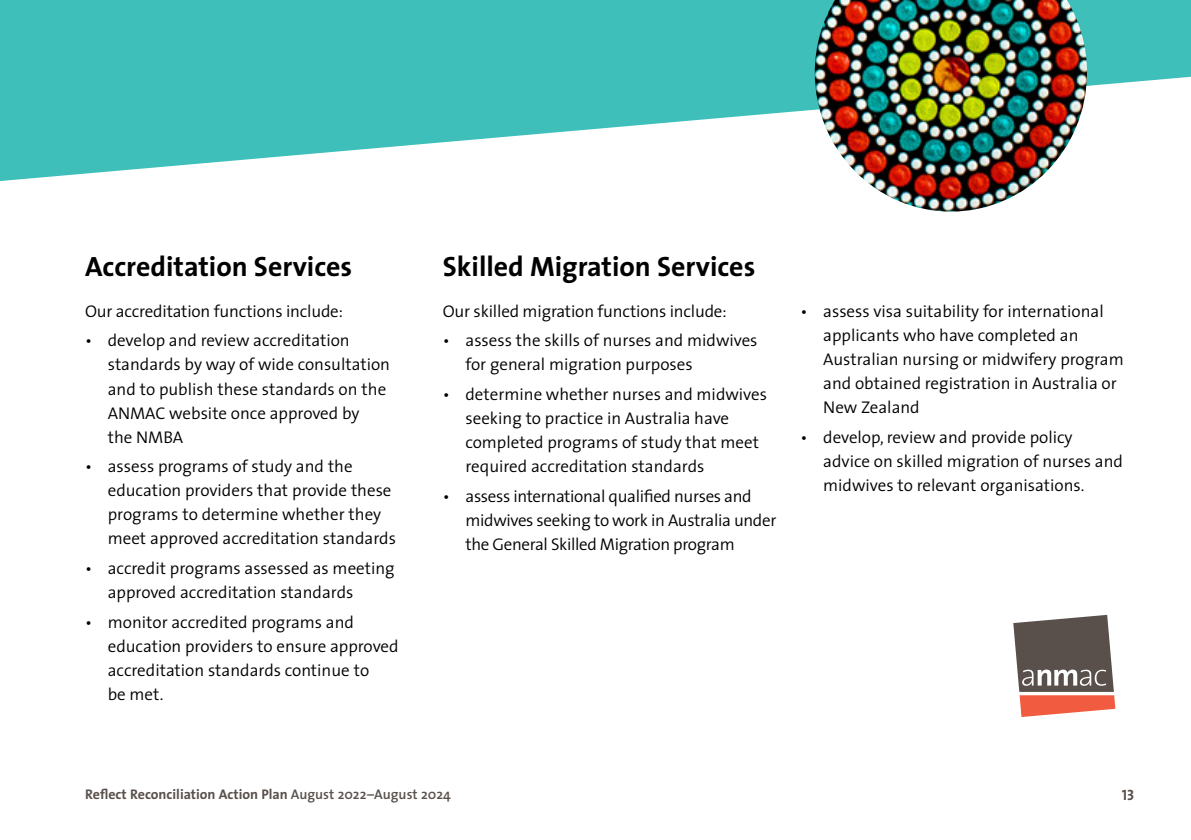
<style>
.page{position:relative;width:1191px;height:840px;background:#fff}
.page>*{position:absolute;margin:0;border:0;box-sizing:border-box;transform-origin:0 0}
.t1{font:700 28px "The Sans";color:#000}
.t2{font:300 17px/24px "The Sans";color:#000}
.t3{font:300 17px/24px "The Sans";letter-spacing:-.02em;color:#000}
.t4{font:15px "The Sans Bold Caps";color:#59504b}
.t5{font:700 14px "The Sans";color:#59504b}
.s1{font-weight:600}
</style>
<div class="page">
<svg style="left:0;top:0;width:1191px;height:181px;fill:#3ebfb9"></svg>
<svg style="left:1013px;top:614px;width:102px;height:102px"></svg>
<img style="left:814px;top:0;width:273px;height:211px">
<h1 class="t1" style="left:85px;top:242px;width:269px">Accreditation Services</h1>
<p class="t2" style="left:85px;top:298px;width:259px">Our accreditation functions include:</p>
<p class="t2" style="left:108px;top:328px;width:284px;text-indent:-23px">• develop and review accreditation standards by way of wide consultation and to publish these standards on the<br>ANMAC website once approved by<br>the NMBA</p>
<p class="t2" style="left:108px;top:453px;width:290px;text-indent:-23px">• assess programs of study and the education providers that provide these programs to determine whether they meet approved accreditation standards</p>
<p class="t2" style="left:108px;top:555px;width:288px;text-indent:-23px">• accredit programs assessed as meeting approved accreditation standards</p>
<p class="t2" style="left:108px;top:609px;width:292px;text-indent:-23px">• monitor accredited programs and education providers to ensure approved accreditation standards continue to<br>be met.</p>
<h1 class="t1" style="left:443px;top:242px;width:314px">Skilled Migration Services</h1>
<p class="t2" style="left:443px;top:298px;width:285px">Our skilled migration functions include:</p>
<p class="t2" style="left:465px;top:328px;width:293px;text-indent:-23px">• assess the skills of nurses and midwives for general migration purposes</p>
<p class="t2" style="left:465px;top:381px;width:303px;text-indent:-23px">• determine whether nurses and midwives seeking to practice in Australia have completed programs of study that meet required accreditation standards</p>
<p class="t3" style="left:465px;top:483px;width:312px;text-indent:-23px">• assess international qualified nurses and midwives seeking to work in Australia under the General Skilled Migration program</p>
<p class="t2" style="left:823px;top:298px;width:302px;text-indent:-23px">• assess visa suitability for international applicants who have completed an Australian nursing or midwifery program and obtained registration in Australia or New Zealand</p>
<p class="t2" style="left:823px;top:424px;width:301px;text-indent:-23px">• develop, review and provide policy advice on skilled migration of nurses and midwives to relevant organisations.</p>
<p class="t5" style="left:85px;top:782px;width:367px">Reflect Reconciliation Action Plan <span class="s1">August 2022–August 2024</span></p>
<p class="t4" style="left:1121px;top:781px;width:14px">13</p>
</div>
